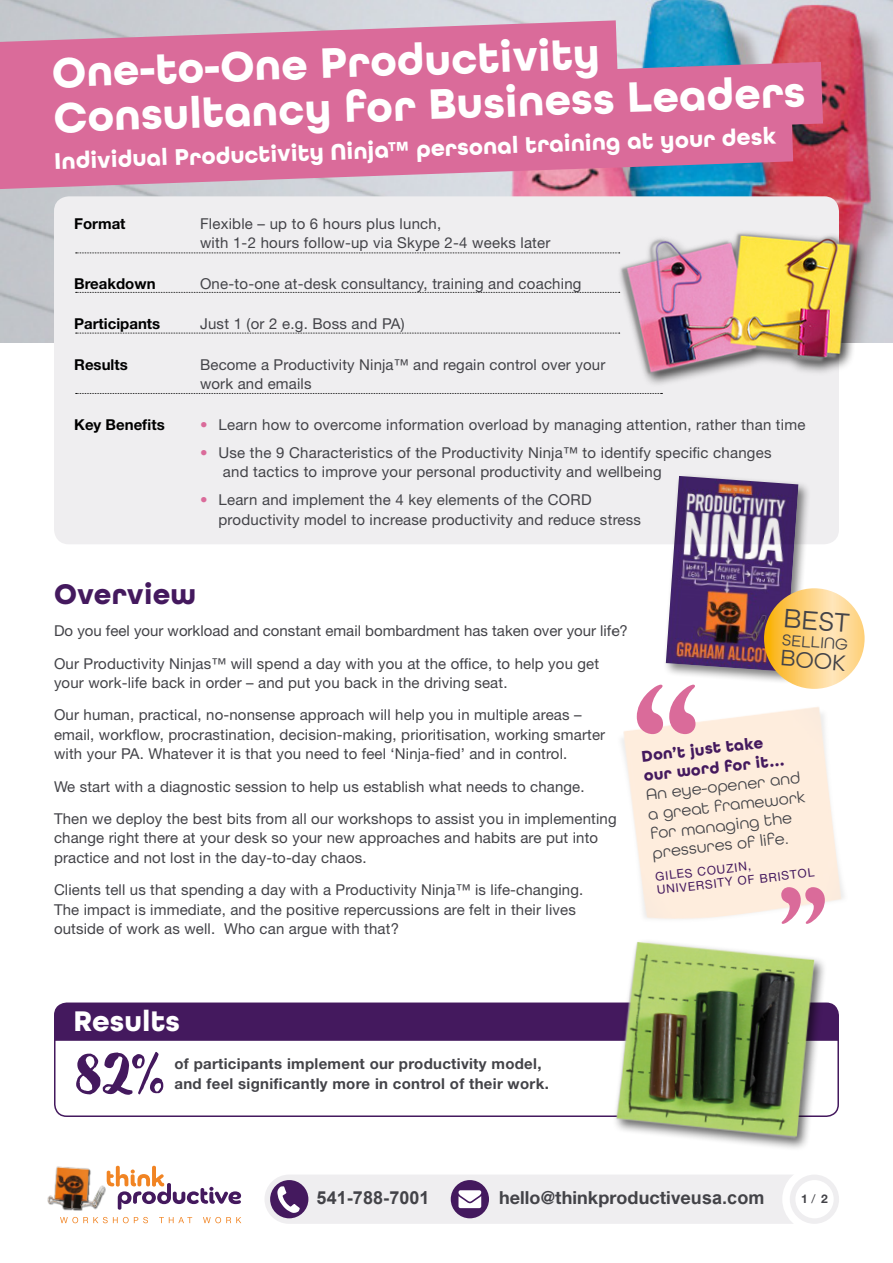
<style>
.page{position:relative;width:893px;height:1263px;background:#fff}
.page>*{position:absolute;margin:0;border:0;box-sizing:border-box;transform-origin:0 0}
.t1{font:60.45px "Wanderlust Letters";color:#44195e}
.t2{font:700 45px/45px "All Round Gothic";color:#fff}
.t3{font:700 30px "All Round Gothic";letter-spacing:.01em;color:#44195e}
.t4{font:700 30px "All Round Gothic";letter-spacing:.005em;color:#fff}
.t5{font:28.05px "All Round Gothic";color:#434348}
.t6{font:700 24px "All Round Gothic";color:#fff}
.t7{font:23.55px "All Round Gothic";color:#434348}
.t8{font:700 18px "Helvetica Neue LT Std";letter-spacing:.005em;color:#434348}
.t9{font:700 18px "Arial";letter-spacing:.005em;color:#434348}
.t10{font:16.5px/19.5px "All Round Gothic";color:#434348}
.t11{font:700 16.5px/19.4px "All Round Gothic";color:#44195e}
.t12{font:15px/19.5px "Helvetica Neue LT Std";letter-spacing:.01em;color:#434348}
.t13{font:700 15px/19.5px "Helvetica Neue LT Std";letter-spacing:.02em;color:#434348}
.t14{font:700 15px "Helvetica Neue LT Std";color:#000}
.t15{font:12px/13.4px "Helvetica Neue LT Std";color:#44195e}
.t16{font:700 12px "Helvetica Neue LT Std";color:#434348}
.s1{color:#da6b9a}
.s2{font-family:"Arial"}
.s3{font-weight:400}
</style>
<div class="page">
<div style="left:264px;top:1174px;width:575px;height:50px;background:#efeef0;border-radius:25px"></div>
<svg style="left:110px;top:1165px;width:131px;height:45px"></svg>
<img style="left:47px;top:1166px;width:63px;height:51px">
<svg style="left:60px;top:1217px;width:181px;height:6px"></svg>
<div style="left:270px;top:1180px;width:38px;height:38px;background:#44195e;border-radius:50%"></div>
<svg style="left:277px;top:1186px;width:23px;height:27px"></svg>
<div style="left:451px;top:1180px;width:38px;height:38px;background:#44195e;border-radius:50%"></div>
<svg style="left:786px;top:1171px;width:57px;height:56px"></svg>
<div style="left:782px;top:1167px;width:65px;height:64px;border:8px solid #fff;border-radius:50%"></div>
<div style="left:795px;top:1180px;width:39px;height:38px;background:#fff;border-radius:50%"></div>
<svg style="left:458px;top:1190px;width:23px;height:18px"></svg>
<img style="left:621px;top:684px;width:223px;height:236px">
<svg style="left:781px;top:887px;width:44px;height:37px"></svg>
<svg style="left:637px;top:685px;width:58px;height:49px"></svg>
<img style="left:0;top:0;width:893px;height:342px">
<div style="left:54px;top:196px;width:785px;height:348px;background:#efeef0;border-radius:15px"></div>
<div style="left:616px;top:228px;width:252px;height:162px;background:#000;opacity:.75"></div>
<img style="left:617px;top:205px;width:239px;height:182px">
<div style="left:54px;top:1007px;width:785px;height:110px;border:2px solid #44195e;border-radius:12px"></div>
<div style="left:54px;top:1002px;width:785px;height:39px;background:#44195e"></div>
<img style="left:603px;top:941px;width:225px;height:208px">
<svg style="left:76px;top:253px;width:544px;height:1px"></svg>
<svg style="left:76px;top:292px;width:544px;height:1px"></svg>
<svg style="left:76px;top:333px;width:544px;height:1px"></svg>
<svg style="left:76px;top:393px;width:586px;height:1px"></svg>
<div style="left:662px;top:472px;width:149px;height:212px;background:#000;opacity:.5"></div>
<img style="left:666px;top:476px;width:132px;height:196px">
<svg style="left:764px;top:588px;width:101px;height:101px;background:#fcd17d"></svg>
<svg style="left:618px;top:62px;width:205px;height:90px;background:#c76994"></svg>
<svg style="left:0;top:20px;width:618px;height:80px;background:#d778a2"></svg>
<svg style="left:0;top:100px;width:793px;height:89px;background:#cf739f"></svg>
<h2 class="t2" style="left:51px;top:51px;width:754px;rotate:-2deg">One-to-One Productivity<br>Consultancy for Business Leaders</h2>
<h3 class="t6" style="left:54px;top:147px;width:724px;rotate:-2deg">Individual Productivity Ninja™ personal training at your desk</h3>
<p class="t14" style="left:74px;top:214px;width:53px">Format</p>
<p class="t12" style="left:200px;top:213px;width:352px">Flexible – up to 6 hours plus lunch,<br>with 1-2 hours follow-up via Skype 2-4 weeks later</p>
<p class="t14" style="left:74px;top:274px;width:83px">Breakdown</p>
<p class="t12" style="left:200px;top:273px;width:383px">One-to-one at-desk consultancy, training and coaching</p>
<p class="t14" style="left:74px;top:314px;width:88px">Participants</p>
<p class="t12" style="left:200px;top:314px;width:206px">Just 1 (or 2 e.g. Boss and PA)</p>
<p class="t14" style="left:74px;top:355px;width:55px">Results</p>
<p class="t12" style="left:200px;top:354px;width:407px">Become a Productivity Ninja™ and regain control over your work and emails</p>
<p class="t14" style="left:74px;top:415px;width:92px">Key Benefits</p>
<p class="t12" style="left:200px;top:414px;width:607px"><span class="s1">•</span> Learn how to overcome information overload by managing attention, rather than time</p>
<p class="t12" style="left:223px;top:442px;width:550px;text-indent:-23px"><span class="s1">•</span> Use the 9 Characteristics of the Productivity Ninja™ to identify specific changes and tactics to improve your personal productivity and wellbeing</p>
<p class="t12" style="left:219px;top:490px;width:424px;text-indent:-18px"><span class="s1">•</span> Learn and implement the 4 key elements of the CORD productivity model to increase productivity and reduce stress</p>
<h3 class="t3" style="left:54px;top:576px;width:144px">Overview</h3>
<p class="t12" style="left:54px;top:615px;width:575px;line-height:32.2px">Do you feel your workload and constant email bombardment has taken over your life?<br>Our Productivity Ninjas™ will spend a day with you at the office, to help you get</p>
<p class="t12" style="left:54px;top:666px;width:529px;line-height:32.2px">your work-life back in order – and put you back in the driving seat.<br>Our human, practical, no-nonsense approach will help you in multiple areas –</p>
<p class="t12" style="left:54px;top:724px;width:553px">email, workflow, procrastination, decision-making, prioritisation, working smarter with your PA. Whatever it is that you need to feel ‘Ninja-fied’ and in control.</p>
<p class="t12" style="left:54px;top:770px;width:564px;line-height:32.2px">We start with a diagnostic session to help us establish what needs to change.<br>Then we deploy the best bits from all our workshops to assist you in implementing</p>
<p class="t12" style="left:54px;top:828px;width:546px">change right there at your desk so your new approaches and habits are put into practice and not lost in the day-to-day chaos.</p>
<p class="t12" style="left:54px;top:880px;width:531px">Clients tell us that spending a day with a Productivity Ninja™ is life-changing.<br>The impact is immediate, and the positive repercussions are felt in their lives outside of work as well. Who can argue with that?</p>
<h3 class="t5" style="left:785px;top:601px;width:68px;rotate:5deg">BEST</h3>
<p class="t10" style="left:783px;top:629px;width:67px;rotate:5deg">SELLING</p>
<h3 class="t7" style="left:782px;top:644px;width:67px;rotate:5deg">BOOK</h3>
<p class="t11" style="left:641px;top:746px;width:144px;rotate:-6deg">Don’t just take our word for it…</p>
<p class="t10" style="left:645px;top:784px;width:160px;rotate:-6deg">An eye-opener and a great framework for managing the pressures of life.</p>
<p class="t15" style="left:655px;top:869px;width:160px;rotate:-6deg">GILES COUZIN,<br>UNIVERSITY OF BRISTOL</p>
<h3 class="t4" style="left:73px;top:1004px;width:108px">Results</h3>
<h1 class="t1" style="left:74px;top:1036px;width:91px">82%</h1>
<p class="t13" style="left:174px;top:1054px;width:376px">of participants implement our productivity model, and feel significantly more in control of their work.</p>
<p class="t9" style="left:317px;top:1185px;width:115px">541-788-7001</p>
<p class="t8" style="left:499px;top:1187px;width:267px">hello@thinkproductive<span class="s2">usa.com</span></p>
<p class="t16" style="left:801px;top:1191px;width:28px">1 <span class="s3">/</span> 2</p>
</div>
